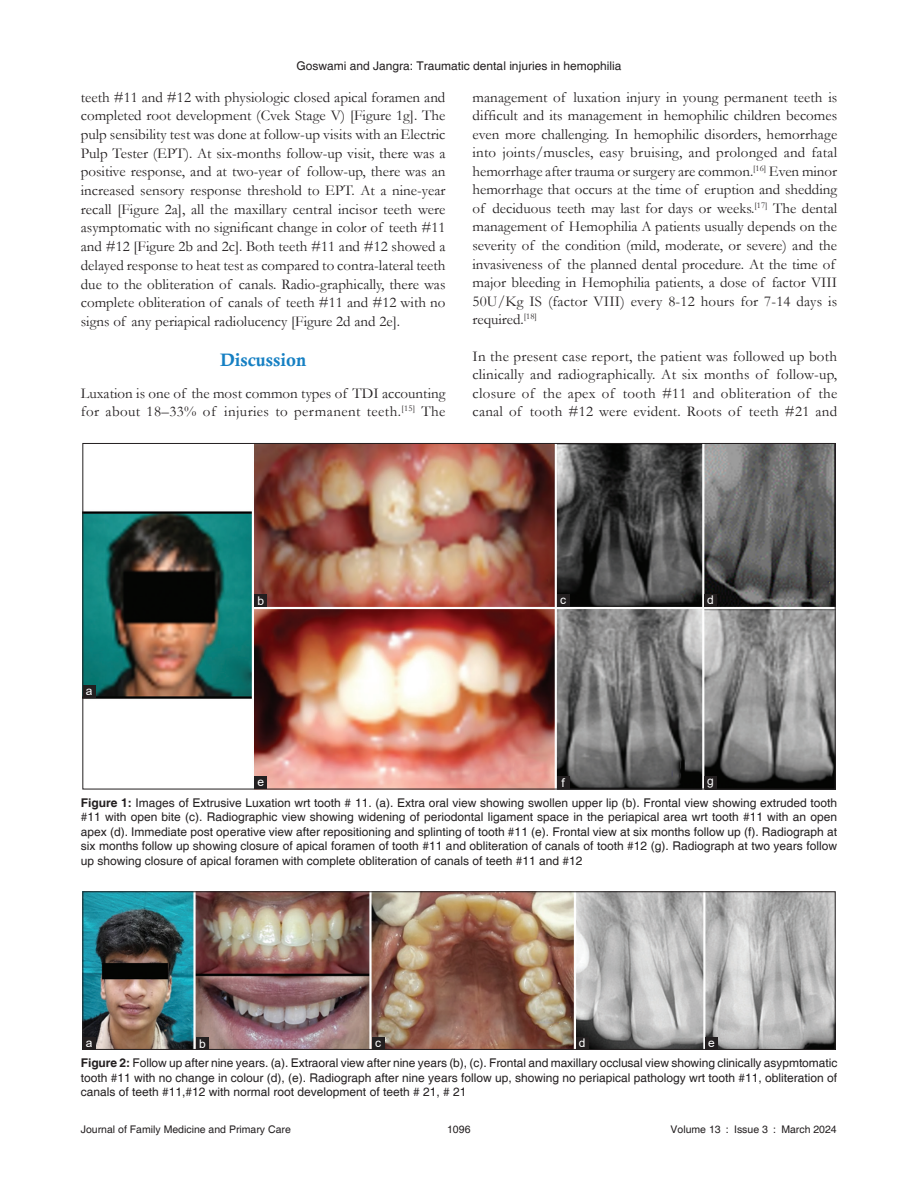
<style>
.page{position:relative;width:918px;height:1188px;background:#fff}
.page>*{position:absolute;margin:0;border:0;box-sizing:border-box;transform-origin:0 0}
.t1{font:18px "Calis MT Bol";color:#1680c3}
.TX{font:15px/18.6px "Garamond";color:#231f20;text-align:justify}
.FGC{font:12px/14.4px "Helvetica";color:#231f20;text-align:justify}
.LABEL{font:12px "Arial";color:#fff}
.RF{font:10.5px "Helvetica";color:#231f20}
.s1{font-weight:700}
</style>
<div class="page">
<img style="left:85px;top:445px;width:748px;height:342px">
<div style="left:704px;top:594px;width:13px;height:13px;background:#231f20"></div>
<div style="left:557px;top:594px;width:13px;height:13px;background:#231f20"></div>
<div style="left:704px;top:776px;width:13px;height:13px;background:#231f20"></div>
<div style="left:254px;top:594px;width:13px;height:13px;background:#231f20"></div>
<div style="left:557px;top:776px;width:13px;height:13px;background:#231f20"></div>
<div style="left:83px;top:685px;width:12px;height:13px;background:#231f20"></div>
<div style="left:255px;top:776px;width:12px;height:13px;background:#231f20"></div>
<img style="left:85px;top:894px;width:748px;height:154px">
<div style="left:83px;top:892px;width:752px;height:158px;border:1px solid #231f20"></div>
<div style="left:576px;top:1037px;width:13px;height:13px;background:#231f20"></div>
<div style="left:372px;top:1037px;width:12px;height:13px;background:#231f20"></div>
<div style="left:196px;top:1037px;width:13px;height:13px;background:#231f20"></div>
<div style="left:83px;top:1037px;width:12px;height:13px;background:#231f20"></div>
<div style="left:705px;top:1037px;width:13px;height:13px;background:#231f20"></div>
<p class="FGC" style="left:297px;top:59px;width:326px">Goswami and Jangra: Traumatic dental injuries in hemophilia</p>
<p class="TX" style="left:81px;top:87px;width:366px">teeth #11 and #12 with physiologic closed apical foramen and completed root development (Cvek Stage V) [Figure 1g]. The pulp sensibility test was done at follow‑up visits with an Electric Pulp Tester (EPT). At six‑months follow‑up visit, there was a positive response, and at two‑year of follow‑up, there was an increased sensory response threshold to EPT. At a nine‑year recall [Figure 2a], all the maxillary central incisor teeth were asymptomatic with no significant change in color of teeth #11 and #12 [Figure 2b and 2c]. Both teeth #11 and #12 showed a delayed response to heat test as compared to contra‑lateral teeth due to the obliteration of canals. Radio‑graphically, there was complete obliteration of canals of teeth #11 and #12 with no signs of any periapical radiolucency [Figure 2d and 2e].</p>
<h1 class="t1" style="left:220px;top:350px;width:88px">Discussion</h1>
<p class="TX" style="left:81px;top:383px;width:366px">Luxation is one of the most common types of TDI accounting for about 18–33% of injuries to permanent teeth.<sup>[15]</sup> The</p>
<p class="TX" style="left:473px;top:87px;width:366px;text-align:left">management of luxation injury in young permanent teeth is difficult and its management in hemophilic children becomes even more challenging. In hemophilic disorders, hemorrhage into joints/muscles, easy bruising, and prolonged and fatal hemorrhage after trauma or surgery are common.<sup>[16]</sup> Even minor hemorrhage that occurs at the time of eruption and shedding of deciduous teeth may last for days or weeks.<sup>[17]</sup> The dental management of Hemophilia A patients usually depends on the severity of the condition (mild, moderate, or severe) and the invasiveness of the planned dental procedure. At the time of major bleeding in Hemophilia patients, a dose of factor VIII 50U/Kg IS (factor VIII) every 8‑12 hours for 7‑14 days is required.<sup>[18]</sup></p>
<p class="TX" style="left:473px;top:346px;width:366px">In the present case report, the patient was followed up both clinically and radiographically. At six months of follow‑up, closure of the apex of tooth #11 and obliteration of the canal of tooth #12 were evident. Roots of teeth #21 and</p>
<p class="LABEL" style="left:86px;top:682px;width:8px">a</p>
<p class="LABEL" style="left:257px;top:592px;width:8px">b</p>
<p class="LABEL" style="left:258px;top:774px;width:8px">e</p>
<p class="LABEL" style="left:560px;top:591px;width:7px">c</p>
<p class="LABEL" style="left:707px;top:592px;width:8px">d</p>
<p class="LABEL" style="left:561px;top:775px;width:5px">f</p>
<p class="LABEL" style="left:707px;top:773px;width:8px">g</p>
<p class="FGC" style="left:81px;top:796px;width:758px"><span class="s1">Figure 1:</span> Images of Extrusive Luxation wrt tooth # 11. (a). Extra oral view showing swollen upper lip (b). Frontal view showing extruded tooth #11 with open bite (c). Radiographic view showing widening of periodontal ligament space in the periapical area wrt tooth #11 with an open apex (d). Immediate post operative view after repositioning and splinting of tooth #11 (e). Frontal view at six months follow up (f). Radiograph at six months follow up showing closure of apical foramen of tooth #11 and obliteration of canals of tooth #12 (g). Radiograph at two years follow up showing closure of apical foramen with complete obliteration of canals of teeth #11 and #12</p>
<p class="LABEL" style="left:86px;top:1034px;width:8px">a</p>
<p class="LABEL" style="left:199px;top:1035px;width:8px">b</p>
<p class="LABEL" style="left:375px;top:1034px;width:7px">c</p>
<p class="LABEL" style="left:579px;top:1035px;width:8px">d</p>
<p class="LABEL" style="left:708px;top:1034px;width:8px">e</p>
<p class="FGC" style="left:81px;top:1056px;width:758px"><span class="s1">Figure 2:</span> Follow up after nine years. (a). Extraoral view after nine years (b), (c). Frontal and maxillary occlusal view showing clinically asypmtomatic tooth #11 with no change in colour (d), (e). Radiograph after nine years follow up, showing no periapical pathology wrt tooth #11, obliteration of canals of teeth #11,#12 with normal root development of teeth # 21, # 21</p>
<p class="RF" style="left:81px;top:1124px;width:212px">Journal of Family Medicine and Primary Care</p>
<p class="RF" style="left:447px;top:1124px;width:25px">1096</p>
<p class="RF" style="left:670px;top:1124px;width:168px">Volume 13 : Issue 3 : March 2024</p>
</div>
